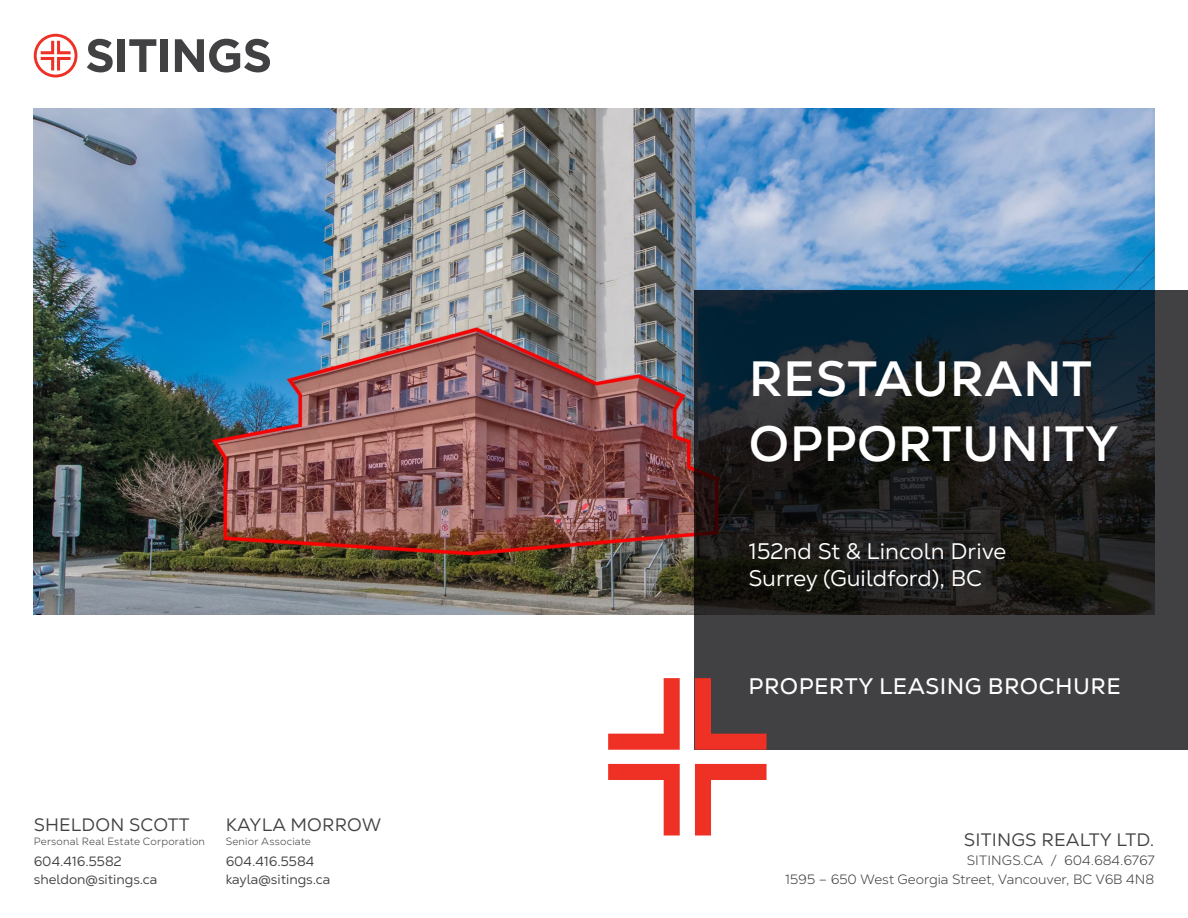
<style>
.page{position:relative;width:1188px;height:918px;background:#fff}
.page>*{position:absolute;margin:0;border:0;box-sizing:border-box;transform-origin:0 0}
.t1{font:700 49.5px/64.5px "Nexa Text";letter-spacing:.01em;color:#fff}
.t2{font:22.5px/27px "Nexa Text";color:#fff}
.t3{font:22.5px "Nexa Text";letter-spacing:.02em;color:#fff}
.t4{font:18px "Nexa Text";letter-spacing:.01em;color:#414042}
.t5{font:300 13.5px "Nexa Text";color:#414042}
.t6{font:13.5px/18px "Nexa Text";color:#414042}
.t7{font:300 10.5px "Nexa Text";letter-spacing:.02em;color:#414042}
</style>
<div class="page">
<img style="left:34px;top:108px;width:1120px;height:507px">
<svg style="left:695px;top:291px;width:493px;height:459px;background:#252a2d"></svg>
<svg style="left:695px;top:764px;width:72px;height:72px"></svg>
<svg style="left:608px;top:678px;width:72px;height:72px"></svg>
<svg style="left:695px;top:678px;width:72px;height:72px;background:#853a36"></svg>
<svg style="left:608px;top:764px;width:72px;height:72px"></svg>
<svg style="left:87px;top:39px;width:26px;height:33px"></svg>
<div style="left:118px;top:39px;width:7px;height:33px;background:#414042"></div>
<svg style="left:129px;top:39px;width:27px;height:33px"></svg>
<div style="left:161px;top:39px;width:7px;height:33px;background:#414042"></div>
<svg style="left:175px;top:39px;width:95px;height:34px"></svg>
<svg style="left:34px;top:34px;width:43px;height:43px"></svg>
<h3 class="t4" style="left:34px;top:814px;width:157px">SHELDON SCOTT</h3>
<p class="t6" style="left:34px;top:852px;width:125px">604.416.5582 sheldon@sitings.ca</p>
<p class="t7" style="left:34px;top:835px;width:173px">Personal Real Estate Corporation</p>
<h3 class="t4" style="left:226px;top:814px;width:157px">KAYLA MORROW</h3>
<p class="t6" style="left:226px;top:852px;width:106px">604.416.5584 kayla@sitings.ca</p>
<p class="t7" style="left:226px;top:835px;width:87px">Senior Associate</p>
<h1 class="t1" style="left:749px;top:346px;width:371px">RESTAURANT<br>OPPORTUNITY</h1>
<h2 class="t2" style="left:749px;top:538px;width:259px">152nd St &amp; Lincoln Drive<br>Surrey (Guildford), BC</h2>
<h2 class="t3" style="left:749px;top:672px;width:374px">PROPERTY LEASING BROCHURE</h2>
<h3 class="t4" style="left:964px;top:829px;width:192px">SITINGS REALTY LTD.</h3>
<p class="t5" style="left:967px;top:852px;width:189px">SITINGS.CA / 604.684.6767</p>
<p class="t5" style="left:785px;top:871px;width:370px">1595 – 650 West Georgia Street, Vancouver, BC V6B 4N8</p>
</div>
